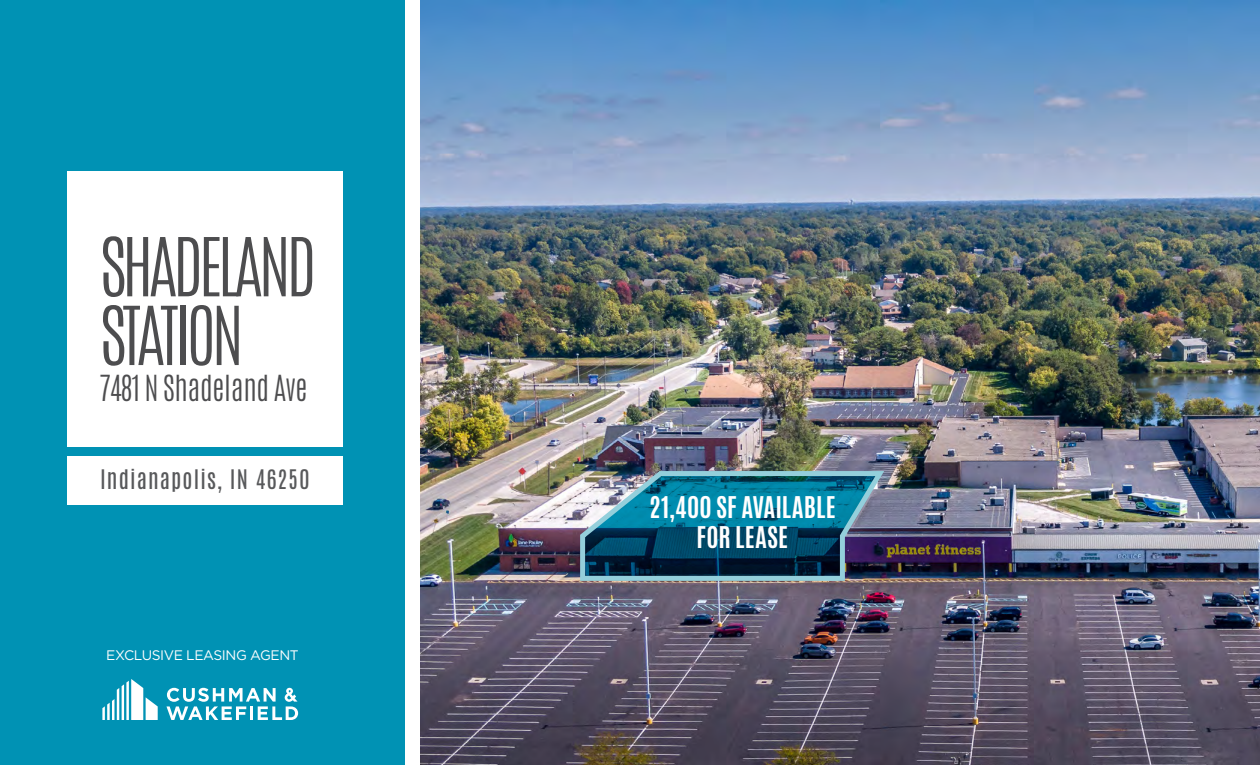
<style>
.page{position:relative;width:1260px;height:765px;background:#fff}
.page>*{position:absolute;margin:0;border:0;box-sizing:border-box;transform-origin:0 0}
.t1{font:300 69px/68.8px "Antonio";letter-spacing:-.07em;color:#4d4d4f}
.t2{font:300 30px "Antonio";letter-spacing:-.01em;color:#4d4d4f}
.t3{font:700 25px/30px "Antonio";letter-spacing:.005em;color:#fff;text-align:center}
.t4{font:22.5px "Antonio";letter-spacing:.05em;color:#58595b}
.t5{font:13.75px "Gotham";letter-spacing:-.03em;color:#fff}
</style>
<div class="page">
<div style="left:0;top:0;width:405px;height:765px;background:#0092b4"></div>
<svg style="left:102px;top:679px;width:56px;height:41px"></svg>
<svg style="left:166px;top:688px;width:132px;height:32px"></svg>
<div style="left:67px;top:171px;width:276px;height:275px;background:#fff"></div>
<div style="left:67px;top:456px;width:276px;height:48px;background:#fff"></div>
<img style="left:420px;top:0;width:840px;height:765px">
<img style="left:578px;top:469px;width:311px;height:114px">
<h1 class="t1" style="left:100px;top:233px;width:218px">SHADELAND<br>STATION</h1>
<p class="t2" style="left:100px;top:367px;width:209px">7481 N Shadeland Ave</p>
<p class="t4" style="left:100px;top:463px;width:211px">Indianapolis, IN 46250</p>
<p class="t5" style="left:106px;top:647px;width:194px">EXCLUSIVE LEASING AGENT</p>
<p class="t3" style="left:649px;top:493px;width:188px">21,400 SF AVAILABLE<br>FOR LEASE</p>
</div>
